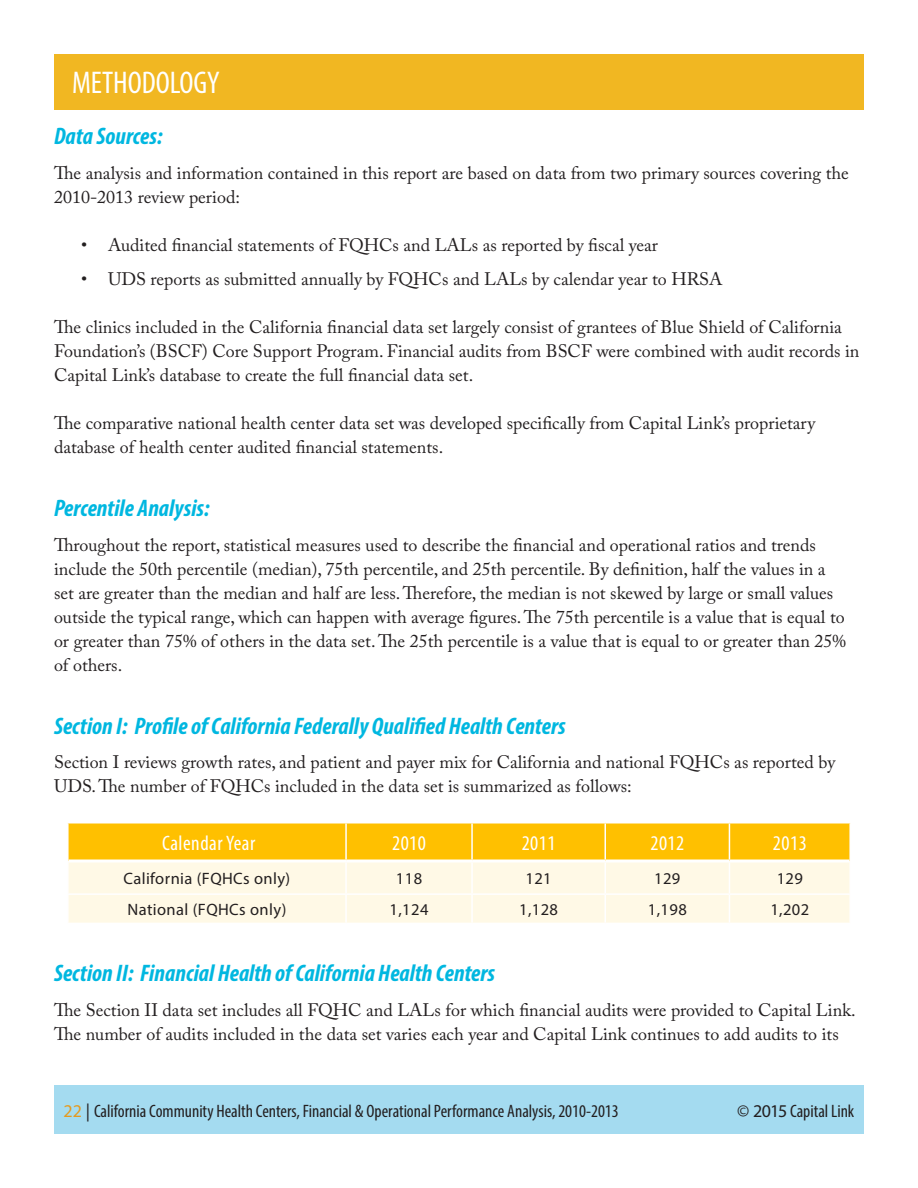
<style>
.page{position:relative;width:918px;height:1188px;background:#fff}
.page>*{position:absolute;margin:0;border:0;box-sizing:border-box;transform-origin:0 0}
.t1{font:condensed 31.5px "Myriad Pro";color:#fff}
.Subsection_header_gr{font:italic 700 condensed 24px "Myriad Pro";color:#00b7e0}
.Address{font:condensed 21px "Myriad Pro";letter-spacing:.025em;color:#fff}
.Introduction_Paragra{font:18px/24px "Adobe Caslon Pro";color:#231f20}
.t2{font:condensed 18px "Myriad Pro";color:#231f20}
.Address-2{font:16.5px "Myriad Pro";letter-spacing:.025em;color:#231f20}
.s1{font-stretch:normal;color:#e49a20}
.s2{font-stretch:normal}
</style>
<div class="page">
<div style="left:54px;top:1086px;width:810px;height:48px;background:#a4dbf0"></div>
<div style="left:54px;top:54px;width:810px;height:56px;background:#f1b722"></div>
<div style="left:69px;top:824px;width:780px;height:36px;background:#ffc000"></div>
<div style="left:69px;top:862px;width:780px;height:61px;background:#fff9e6"></div>
<hr style="left:345px;top:824px;width:2px;height:36px;background:#fff">
<hr style="left:471px;top:824px;width:2px;height:36px;background:#fff">
<hr style="left:604px;top:824px;width:2px;height:36px;background:#fff">
<hr style="left:729px;top:824px;width:1px;height:36px;background:#fff">
<hr style="left:345px;top:863px;width:2px;height:30px;background:#fff">
<hr style="left:471px;top:863px;width:2px;height:30px;background:#fff">
<hr style="left:604px;top:863px;width:2px;height:30px;background:#fff">
<hr style="left:729px;top:863px;width:1px;height:30px;background:#fff">
<hr style="left:67px;top:893px;width:279px;height:2px;background:#fff">
<hr style="left:346px;top:893px;width:126px;height:2px;background:#fff">
<hr style="left:345px;top:895px;width:2px;height:28px;background:#fff">
<hr style="left:472px;top:893px;width:133px;height:2px;background:#fff">
<hr style="left:471px;top:895px;width:2px;height:28px;background:#fff">
<hr style="left:605px;top:893px;width:124px;height:2px;background:#fff">
<hr style="left:604px;top:895px;width:2px;height:28px;background:#fff">
<hr style="left:729px;top:893px;width:122px;height:2px;background:#fff">
<svg style="left:729px;top:895px;width:1px;height:28px"></svg>
<p class="t1" style="left:72px;top:64px;width:149px">METHODOLOGY</p>
<p class="Subsection_header_gr" style="left:54px;top:121px;width:110px">Data Sources:</p>
<p class="Introduction_Paragra" style="left:54px;top:160px;width:796px">The analysis and information contained in this report are based on data from two primary sources covering the<br>2010-2013 review period:</p>
<p class="Introduction_Paragra" style="left:81px;top:232px;width:579px">• Audited financial statements of FQHCs and LALs as reported by fiscal year</p>
<p class="Introduction_Paragra" style="left:81px;top:267px;width:643px">• UDS reports as submitted annually by FQHCs and LALs by calendar year to HRSA</p>
<p class="Introduction_Paragra" style="left:54px;top:315px;width:807px">The clinics included in the California financial data set largely consist of grantees of Blue Shield of California<br>Foundation’s (BSCF) Core Support Program. Financial audits from BSCF were combined with audit records in<br>Capital Link’s database to create the full financial data set.</p>
<p class="Introduction_Paragra" style="left:54px;top:411px;width:763px">The comparative national health center data set was developed specifically from Capital Link’s proprietary database of health center audited financial statements.</p>
<p class="Subsection_header_gr" style="left:54px;top:493px;width:157px">Percentile Analysis:</p>
<p class="Introduction_Paragra" style="left:54px;top:532px;width:794px">Throughout the report, statistical measures used to describe the financial and operational ratios and trends include the 50th percentile (median), 75th percentile, and 25th percentile. By definition, half the values in a set are greater than the median and half are less. Therefore, the median is not skewed by large or small values outside the typical range, which can happen with average figures. The 75th percentile is a value that is equal to or greater than 75% of others in the data set. The 25th percentile is a value that is equal to or greater than 25% of others.</p>
<p class="Subsection_header_gr" style="left:54px;top:711px;width:513px">Section I: Profile of California Federally Qualified Health Centers</p>
<p class="Introduction_Paragra" style="left:54px;top:750px;width:783px">Section I reviews growth rates, and patient and payer mix for California and national FQHCs as reported by<br>UDS. The number of FQHCs included in the data set is summarized as follows:</p>
<p class="Address" style="left:162px;top:830px;width:95px">Calendar Year</p>
<p class="Address" style="left:392px;top:830px;width:35px">2010</p>
<p class="Address" style="left:522px;top:830px;width:35px">2011</p>
<p class="Address" style="left:650px;top:830px;width:35px">2012</p>
<p class="Address" style="left:773px;top:830px;width:35px">2013</p>
<p class="Address-2" style="left:124px;top:868px;width:168px">California (FQHCs only)</p>
<p class="Address-2" style="left:396px;top:868px;width:28px">118</p>
<p class="Address-2" style="left:526px;top:868px;width:28px">121</p>
<p class="Address-2" style="left:654px;top:868px;width:28px">129</p>
<p class="Address-2" style="left:777px;top:868px;width:28px">129</p>
<p class="Address-2" style="left:127px;top:899px;width:160px">National (FQHCs only)</p>
<p class="Address-2" style="left:390px;top:899px;width:40px">1,124</p>
<p class="Address-2" style="left:519px;top:899px;width:40px">1,128</p>
<p class="Address-2" style="left:648px;top:899px;width:40px">1,198</p>
<p class="Address-2" style="left:770px;top:899px;width:40px">1,202</p>
<p class="Subsection_header_gr" style="left:54px;top:958px;width:443px">Section II: Financial Health of California Health Centers</p>
<p class="Introduction_Paragra" style="left:54px;top:997px;width:803px">The Section II data set includes all FQHC and LALs for which financial audits were provided to Capital Link.<br>The number of audits included in the data set varies each year and Capital Link continues to add audits to its</p>
<p class="t2" style="left:64px;top:1100px;width:557px"><span class="s1">22</span> <span class="s2">|</span> California Community Health Centers, Financial &amp; Operational Performance Analysis, 2010-2013</p>
<p class="t2" style="left:737px;top:1100px;width:119px"><span class="s2">© 2015</span> Capital Link</p>
</div>
